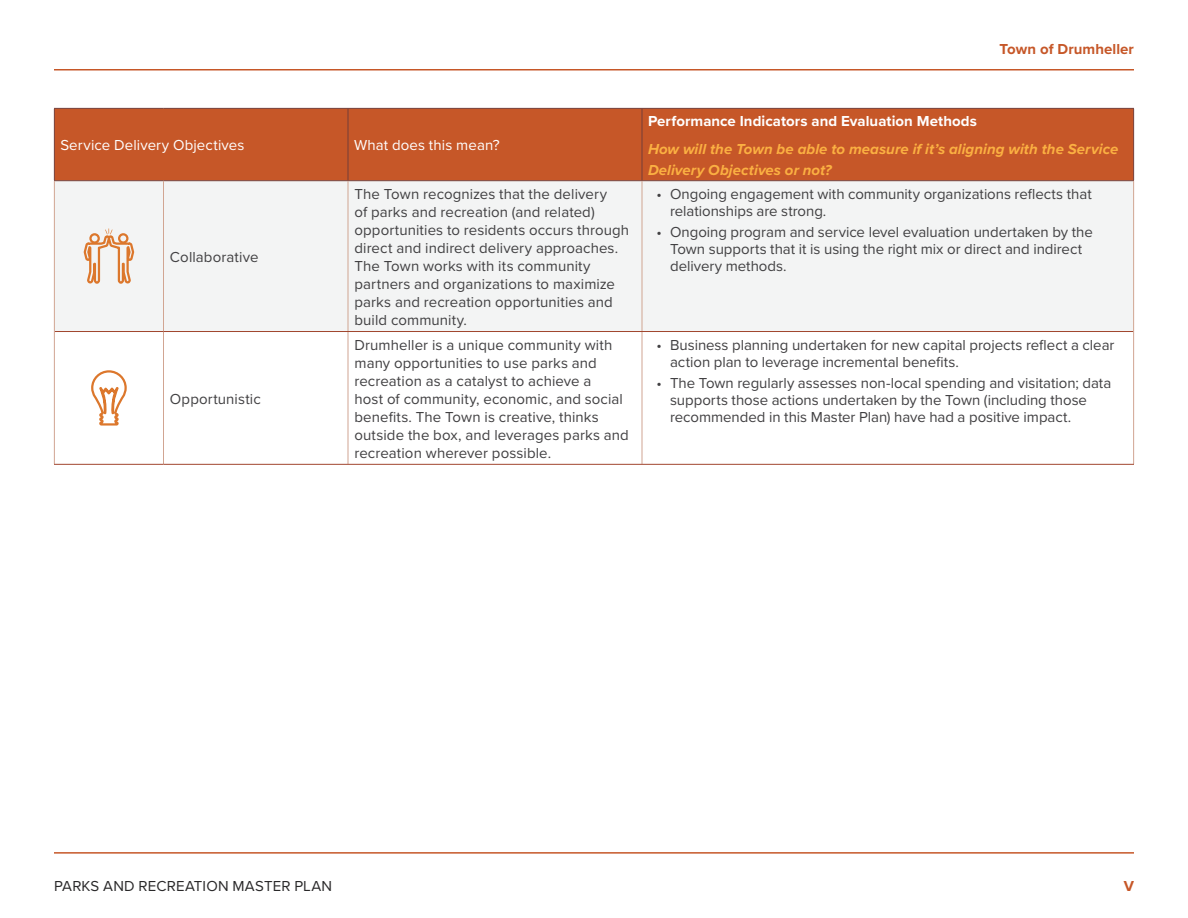
<style>
.page{position:relative;width:1188px;height:918px;background:#fff}
.page>*{position:absolute;margin:0;border:0;box-sizing:border-box;transform-origin:0 0}
.t1{font:15px/18px "Proxima Nova";letter-spacing:.005em;color:#414042}
.t2{font:italic 700 15px/21px "Proxima Nova";letter-spacing:.005em;color:#fbb042}
.t3{font:15px "Proxima Nova";letter-spacing:.01em;color:#fff}
.t4{font:700 15px "Proxima Nova";letter-spacing:.005em;color:#fff}
.t5{font:15px "Proxima Nova";letter-spacing:.01em;color:#292829}
.t6{font:700 15px "Proxima Nova";letter-spacing:.005em;color:#c65728}
</style>
<div class="page">
<hr style="left:54px;top:852px;width:1080px;height:2px;background:#c65728">
<hr style="left:54px;top:69px;width:1080px;height:1px;background:#c65728">
<div style="left:55px;top:109px;width:1078px;height:71px;background:#c65728"></div>
<div style="left:55px;top:181px;width:1078px;height:150px;background:#f3f4f4"></div>
<svg style="left:55px;top:332px;width:1078px;height:132px"></svg>
<hr style="left:54px;top:108px;width:110px;height:1px;background:#753f39">
<hr style="left:54px;top:109px;width:1px;height:71px;background:#753f39">
<hr style="left:164px;top:108px;width:184px;height:1px;background:#753f39">
<hr style="left:348px;top:108px;width:294px;height:1px;background:#753f39">
<hr style="left:348px;top:109px;width:1px;height:71px;background:#753f39">
<hr style="left:642px;top:108px;width:492px;height:1px;background:#753f39">
<hr style="left:642px;top:109px;width:1px;height:71px;background:#753f39">
<hr style="left:1133px;top:109px;width:1px;height:71px;background:#753f39">
<hr style="left:54px;top:180px;width:110px;height:1px;background:#753f39">
<hr style="left:164px;top:180px;width:184px;height:1px;background:#753f39">
<hr style="left:348px;top:180px;width:294px;height:1px;background:#753f39">
<hr style="left:642px;top:180px;width:492px;height:1px;background:#753f39">
<hr style="left:54px;top:181px;width:1px;height:151px;background:#d1a592">
<hr style="left:163px;top:181px;width:1px;height:150px;background:#d1a592">
<hr style="left:348px;top:181px;width:1px;height:150px;background:#d1a592">
<hr style="left:642px;top:181px;width:1px;height:150px;background:#d1a592">
<hr style="left:1133px;top:181px;width:1px;height:151px;background:#d1a592">
<hr style="left:54px;top:332px;width:1px;height:132px;background:#d1a592">
<hr style="left:163px;top:332px;width:1px;height:132px;background:#d1a592">
<hr style="left:348px;top:332px;width:1px;height:132px;background:#d1a592">
<hr style="left:642px;top:332px;width:1px;height:132px;background:#d1a592">
<hr style="left:1133px;top:332px;width:1px;height:132px;background:#d1a592">
<hr style="left:55px;top:331px;width:109px;height:1px;background:#a1462e">
<hr style="left:164px;top:331px;width:184px;height:1px;background:#a1462e">
<hr style="left:348px;top:331px;width:294px;height:1px;background:#a1462e">
<hr style="left:642px;top:331px;width:491px;height:1px;background:#a1462e">
<hr style="left:54px;top:464px;width:110px;height:1px;background:#a1462e">
<hr style="left:164px;top:464px;width:184px;height:1px;background:#a1462e">
<hr style="left:348px;top:464px;width:294px;height:1px;background:#a1462e">
<hr style="left:642px;top:464px;width:492px;height:1px;background:#a1462e">
<svg style="left:82px;top:228px;width:54px;height:57px"></svg>
<svg style="left:90px;top:369px;width:38px;height:96px"></svg>
<p class="t3" style="left:60px;top:134px;width:186px">Service Delivery Objectives</p>
<p class="t3" style="left:354px;top:134px;width:147px">What does this mean?</p>
<p class="t6" style="left:1000px;top:38px;width:136px">Town of Drumheller</p>
<p class="t4" style="left:648px;top:110px;width:330px">Performance Indicators and Evaluation Methods</p>
<p class="t2" style="left:648px;top:138px;width:472px">How will the Town be able to measure if it’s aligning with the Service<br>Delivery Objectives or not?</p>
<p class="t1" style="left:170px;top:247px;width:90px">Collaborative</p>
<p class="t1" style="left:170px;top:389px;width:92px">Opportunistic</p>
<p class="t1" style="left:354px;top:184px;width:276px">The Town recognizes that the delivery<br>of parks and recreation (and related) opportunities to residents occurs through direct and indirect delivery approaches.<br>The Town works with its community partners and organizations to maximize parks and recreation opportunities and build community.</p>
<p class="t1" style="left:670px;top:185px;width:423px;line-height:17.2px;text-indent:-14px">• Ongoing engagement with community organizations reflects that relationships are strong.</p>
<p class="t1" style="left:670px;top:222px;width:424px;line-height:17.2px;text-indent:-14px">• Ongoing program and service level evaluation undertaken by the<br>Town supports that it is using the right mix or direct and indirect delivery methods.</p>
<p class="t1" style="left:354px;top:335px;width:276px">Drumheller is a unique community with many opportunities to use parks and recreation as a catalyst to achieve a<br>host of community, economic, and social benefits. The Town is creative, thinks outside the box, and leverages parks and recreation wherever possible.</p>
<p class="t1" style="left:670px;top:336px;width:446px;line-height:17.2px;text-indent:-14px">• Business planning undertaken for new capital projects reflect a clear action plan to leverage incremental benefits.</p>
<p class="t1" style="left:670px;top:373px;width:443px;line-height:17.2px;text-indent:-14px">• The Town regularly assesses non-local spending and visitation; data supports those actions undertaken by the Town (including those recommended in this Master Plan) have had a positive impact.</p>
<p class="t5" style="left:54px;top:875px;width:280px">PARKS AND RECREATION MASTER PLAN</p>
<p class="t6" style="left:1124px;top:875px;width:9px">v</p>
</div>
